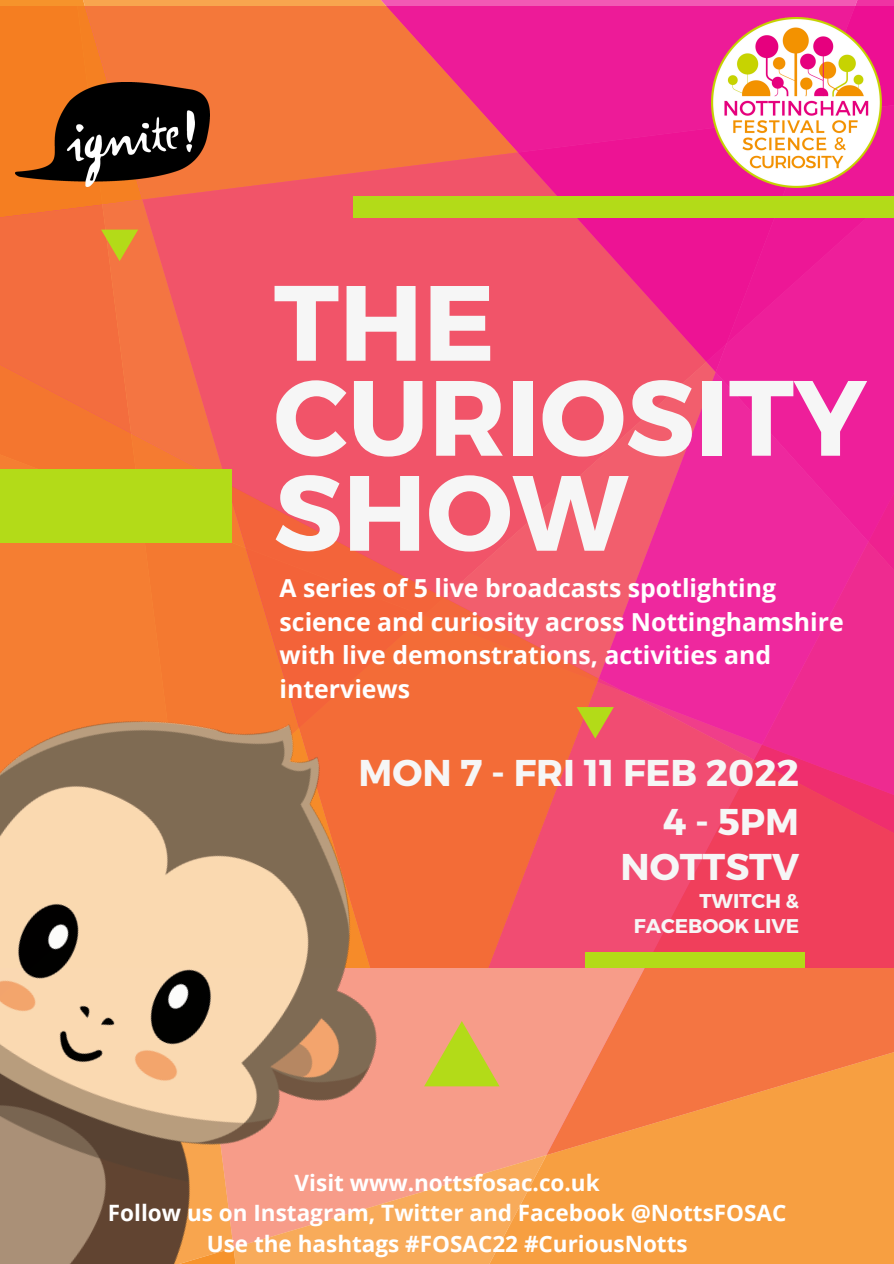
<style>
.page{position:relative;width:894px;height:1264px;background:#fff}
.page>*{position:absolute;margin:0;border:0;box-sizing:border-box;transform-origin:0 0}
.t1{font:700 106.8px/94.9px "Montserrat";color:#f6f6f6}
.t2{font:700 37.2px "Montserrat";color:#f6f6f6}
.t3{font:700 24.75px/33.5px "Open Sans";color:#fff}
.t4{font:700 22.5px "Open Sans";color:#fff}
.t5{font:700 19.8px/24.8px "Montserrat";color:#f6f6f6;text-align:right}
</style>
<div class="page">
<div style="left:754px;top:967px;width:139px;height:24px;background:#f47542"></div>
<svg style="left:754px;top:991px;width:139px;height:272px;background:#f69241"></svg>
<svg style="left:518px;top:0;width:295px;height:115px;background:#ed1f9a"></svg>
<svg style="left:142px;top:0;width:376px;height:152px;background:#f2674d"></svg>
<svg style="left:142px;top:152px;width:456px;height:261px;background:#f15863"></svg>
<svg style="left:813px;top:0;width:80px;height:46px;background:#ee229b"></svg>
<svg style="left:518px;top:115px;width:197px;height:257px;background:#ee3081"></svg>
<svg style="left:598px;top:372px;width:117px;height:41px;background:#f1546d"></svg>
<svg style="left:715px;top:46px;width:178px;height:921px;background:#ee288a"></svg>
<svg style="left:0;top:199px;width:226px;height:77px;background:#f15e5a"></svg>
<svg style="left:0;top:276px;width:375px;height:137px;background:#f26253"></svg>
<svg style="left:0;top:0;width:142px;height:261px;background:#f27c2e"></svg>
<div style="left:353px;top:196px;width:540px;height:22px;background:#b3db18"></div>
<div style="left:584px;top:952px;width:220px;height:15px;background:#b3db18"></div>
<img style="left:711px;top:17px;width:170px;height:170px">
<img style="left:15px;top:82px;width:194px;height:105px">
<img style="left:0;top:413px;width:754px;height:850px">
<p class="t1" style="left:274px;top:270px;width:594px">THE<br>CURIOSITY<br>SHOW</p>
<p class="t3" style="left:279px;top:571px;width:565px">A series of 5 live broadcasts spotlighting science and curiosity across Nottinghamshire with live demonstrations, activities and interviews</p>
<p class="t2" style="left:358px;top:748px;width:442px">MON 7 - FRI 11 FEB 2022</p>
<p class="t2" style="left:662px;top:797px;width:138px">4 - 5PM</p>
<p class="t2" style="left:620px;top:842px;width:180px">NOTTSTV</p>
<p class="t5" style="left:633px;top:887px;width:167px">TWITCH &amp;<br>FACEBOOK LIVE</p>
<p class="t4" style="left:294px;top:1166px;width:306px">Visit www.nottsfosac.co.uk</p>
<p class="t4" style="left:108px;top:1196px;width:680px">Follow us on Instagram, Twitter and Facebook @NottsFOSAC</p>
<p class="t4" style="left:207px;top:1227px;width:482px">Use the hashtags #FOSAC22 #CuriousNotts</p>
</div>
